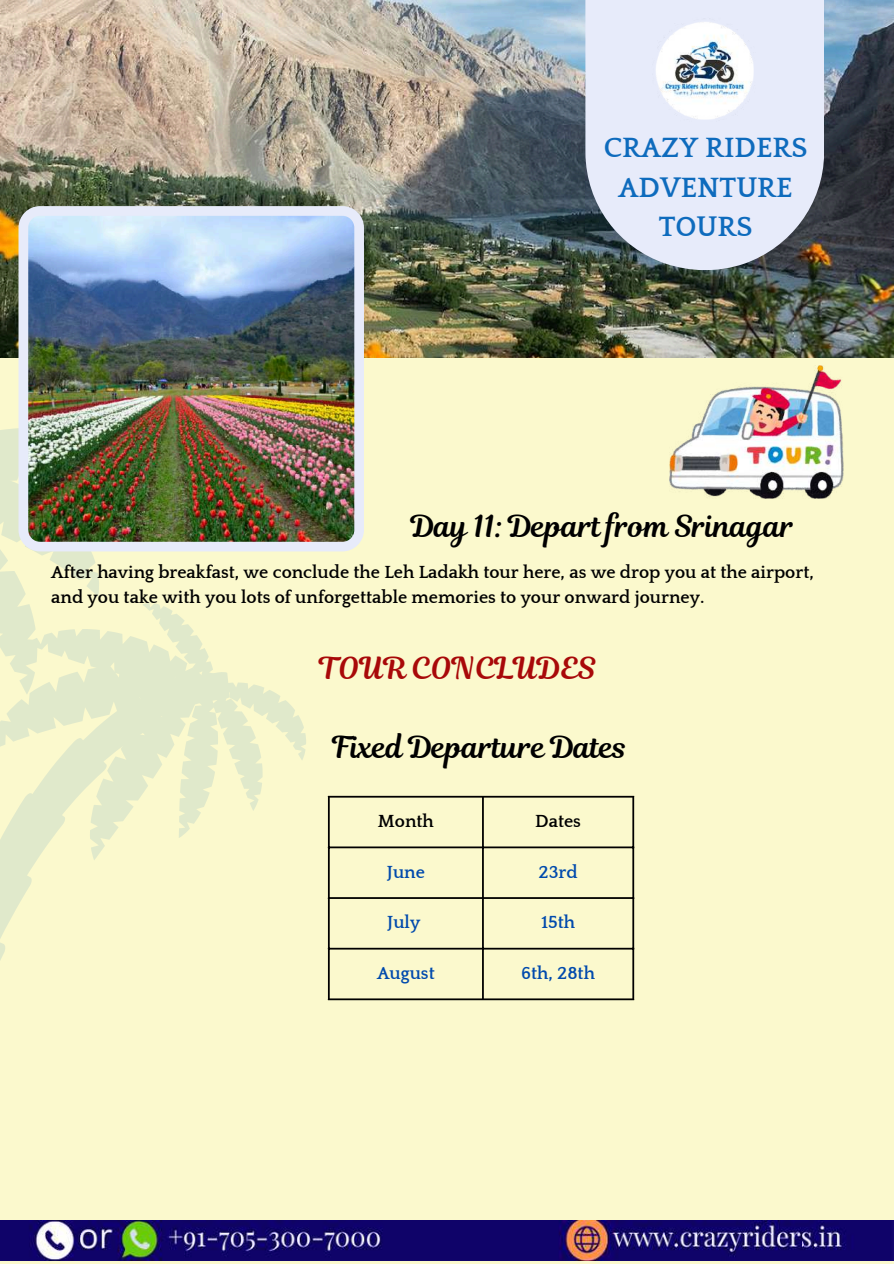
<style>
.page{position:relative;width:894px;height:1264px;background:#fff}
.page>*{position:absolute;margin:0;border:0;box-sizing:border-box;transform-origin:0 0}
.t1{font:30px "RTL Romman Regular";color:#000}
.t2{font:30px "RTL Romman Regular";color:#a80909}
.t3{font:700 28.65px/39.3px "Quattrocento";color:#0e6bbd;text-align:center}
.t4{font:700 18px/24.8px "Quattrocento";color:#000}
.t5{font:700 18px "Quattrocento";color:#004aad}
</style>
<div class="page">
<div style="left:0;top:0;width:893px;height:1263px;background:#fbf9cd"></div>
<svg style="left:0;top:428px;width:306px;height:532px"></svg>
<img style="left:0;top:0;width:893px;height:358px">
<svg style="left:585px;top:0;width:238px;height:270px;background:#d0d5e1"></svg>
<img style="left:18px;top:206px;width:346px;height:345px">
<img style="left:634px;top:0;width:140px;height:141px">
<img style="left:0;top:1220px;width:893px;height:39px">
<img style="left:669px;top:365px;width:174px;height:133px">
<hr style="left:328px;top:797px;width:1px;height:201px;background:#000">
<hr style="left:482px;top:797px;width:1px;height:201px;background:#000">
<hr style="left:632px;top:797px;width:2px;height:201px;background:#000">
<hr style="left:328px;top:795px;width:306px;height:2px;background:#000">
<hr style="left:328px;top:846px;width:306px;height:2px;background:#000">
<hr style="left:328px;top:897px;width:306px;height:1px;background:#000">
<hr style="left:328px;top:947px;width:306px;height:2px;background:#000">
<hr style="left:328px;top:998px;width:306px;height:2px;background:#000">
<h2 class="t3" style="left:603px;top:129px;width:205px">CRAZY RIDERS<br>ADVENTURE<br>TOURS</h2>
<h1 class="t1" style="left:410px;top:505px;width:385px">Day 11: Depart from Srinagar</h1>
<p class="t4" style="left:51px;top:560px;width:763px">After having breakfast, we conclude the Leh Ladakh tour here, as we drop you at the airport, and you take with you lots of unforgettable memories to your onward journey.</p>
<h1 class="t2" style="left:319px;top:647px;width:278px">TOUR CONCLUDES</h1>
<h1 class="t1" style="left:332px;top:726px;width:296px">Fixed Departure Dates</h1>
<p class="t4" style="left:378px;top:809px;width:57px">Month</p>
<p class="t4" style="left:535px;top:809px;width:47px">Dates</p>
<p class="t5" style="left:386px;top:862px;width:40px">June</p>
<p class="t5" style="left:538px;top:862px;width:41px">23rd</p>
<p class="t5" style="left:387px;top:912px;width:35px">July</p>
<p class="t5" style="left:541px;top:912px;width:36px">15th</p>
<p class="t5" style="left:377px;top:963px;width:59px">August</p>
<p class="t5" style="left:521px;top:963px;width:75px">6th, 28th</p>
</div>
